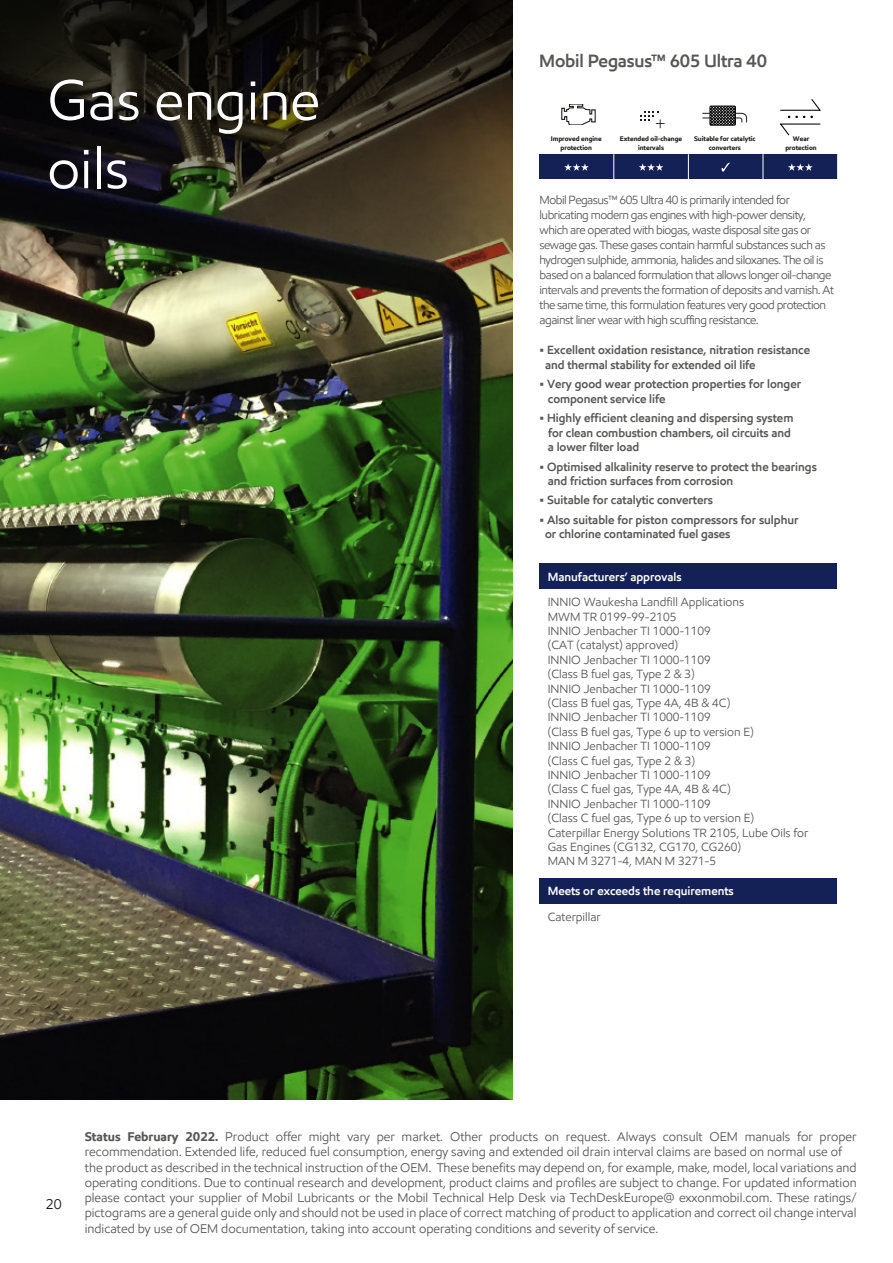
<style>
.page{position:relative;width:893px;height:1263px;background:#fff}
.page>*{position:absolute;margin:0;border:0;box-sizing:border-box;transform-origin:0 0}
.t1{font:57px/68.4px "E Mprint";color:#fff}
.t2{font:600 18px "E Mprint";letter-spacing:-.01em;color:#575756}
.t3{font:14.25px "E Mprint";color:#1d1d1b}
.t4{font:12.75px/15.3px "E Mprint";color:#575756}
.t5{font:12px/14.4px "E Mprint";color:#575756}
.t6{font:12px/15px "E Mprint";letter-spacing:-.025em;color:#575756}
.t7{font:600 12px/14.4px "E Mprint";color:#575756}
.t8{font:600 12px "E Mprint";color:#fff}
.t9{font:700 6.75px "E Mprint";color:#1d1d1b}
.s1{font-weight:700}
</style>
<div class="page">
<img style="left:0;top:0;width:512px;height:1099px">
<div style="left:539px;top:154px;width:75px;height:25px;background:#142157"></div>
<div style="left:614px;top:154px;width:74px;height:25px;background:#142157"></div>
<div style="left:688px;top:154px;width:75px;height:25px;background:#142157"></div>
<div style="left:763px;top:154px;width:74px;height:25px;background:#142157"></div>
<svg style="left:613px;top:154px;width:1px;height:25px"></svg>
<svg style="left:688px;top:154px;width:1px;height:25px"></svg>
<svg style="left:762px;top:154px;width:1px;height:25px"></svg>
<svg style="left:837px;top:154px;width:1px;height:25px"></svg>
<svg style="left:640px;top:111px;width:24px;height:17px"></svg>
<svg style="left:779px;top:99px;width:42px;height:37px"></svg>
<svg style="left:564px;top:163px;width:25px;height:8px"></svg>
<svg style="left:639px;top:163px;width:24px;height:8px"></svg>
<svg style="left:788px;top:163px;width:24px;height:8px"></svg>
<svg style="left:562px;top:104px;width:33px;height:21px"></svg>
<div style="left:709px;top:106px;width:27px;height:20px;border:1px solid #1d1d1b"></div>
<svg style="left:702px;top:106px;width:45px;height:19px"></svg>
<svg style="left:721px;top:163px;width:9px;height:9px"></svg>
<div style="left:539px;top:563px;width:298px;height:26px;background:#142157"></div>
<div style="left:539px;top:878px;width:298px;height:25px;background:#142157"></div>
<p class="t1" style="left:47px;top:66px;width:274px">Gas engine oils</p>
<h4 class="t2" style="left:539px;top:50px;width:229px">Mobil Pegasus™ 605 Ultra 40</h4>
<p class="t9" style="left:551px;top:135px;width:53px">Improved engine</p>
<p class="t9" style="left:620px;top:135px;width:64px">Extended oil-change</p>
<p class="t9" style="left:694px;top:135px;width:63px">Suitable for catalytic</p>
<p class="t9" style="left:793px;top:135px;width:18px">Wear</p>
<p class="t9" style="left:560px;top:144px;width:33px">protection</p>
<p class="t9" style="left:638px;top:144px;width:27px">intervals</p>
<p class="t9" style="left:709px;top:144px;width:34px">converters</p>
<p class="t9" style="left:785px;top:144px;width:33px">protection</p>
<p class="t6" style="left:539px;top:192px;width:296px">Mobil Pegasus™ 605 Ultra 40 is primarily intended for lubricating modern gas engines with high-power density, which are operated with biogas, waste disposal site gas or sewage gas. These gases contain harmful substances such as hydrogen sulphide, ammonia, halides and siloxanes. The oil is based on a balanced formulation that allows longer oil-change intervals and prevents the formation of deposits and varnish. At the same time, this formulation features very good protection against liner wear with high scuffing resistance.</p>
<p class="t7" style="left:545px;top:343px;width:266px;text-indent:-6px">• Excellent oxidation resistance, nitration resistance and thermal stability for extended oil life</p>
<p class="t7" style="left:548px;top:377px;width:255px;text-indent:-8px">• Very good wear protection properties for longer component service life</p>
<p class="t7" style="left:548px;top:411px;width:247px;text-indent:-8px">• Highly efficient cleaning and dispersing system for clean combustion chambers, oil circuits and a lower filter load</p>
<p class="t7" style="left:548px;top:459px;width:270px;text-indent:-8px">• Optimised alkalinity reserve to protect the bearings and friction surfaces from corrosion</p>
<p class="t7" style="left:539px;top:493px;width:175px">• Suitable for catalytic converters</p>
<p class="t7" style="left:545px;top:512px;width:255px;text-indent:-6px">• Also suitable for piston compressors for sulphur or chlorine contaminated fuel gases</p>
<p class="t8" style="left:548px;top:569px;width:135px">Manufacturers’ approvals</p>
<p class="t5" style="left:548px;top:595px;width:262px">INNIO Waukesha Landfill Applications<br>MWM TR 0199-99-2105<br>INNIO Jenbacher TI 1000-1109<br>(CAT (catalyst) approved)<br>INNIO Jenbacher TI 1000-1109<br>(Class B fuel gas, Type 2 &amp; 3)<br>INNIO Jenbacher TI 1000-1109<br>(Class B fuel gas, Type 4A, 4B &amp; 4C)<br>INNIO Jenbacher TI 1000-1109<br>(Class B fuel gas, Type 6 up to version E)<br>INNIO Jenbacher TI 1000-1109<br>(Class C fuel gas, Type 2 &amp; 3)<br>INNIO Jenbacher TI 1000-1109<br>(Class C fuel gas, Type 4A, 4B &amp; 4C)<br>INNIO Jenbacher TI 1000-1109<br>(Class C fuel gas, Type 6 up to version E)<br>Caterpillar Energy Solutions TR 2105, Lube Oils for<br>Gas Engines (CG132, CG170, CG260)<br>MAN M 3271-4, MAN M 3271-5</p>
<p class="t8" style="left:548px;top:884px;width:188px">Meets or exceeds the requirements</p>
<p class="t5" style="left:548px;top:909px;width:54px">Caterpillar</p>
<p class="t3" style="left:46px;top:1195px;width:17px">20</p>
<p class="t4" style="left:85px;top:1129px;width:773px"><span class="s1">Status February 2022.</span> Product offer might vary per market. Other products on request. Always consult OEM manuals for proper recommendation. Extended life, reduced fuel consumption, energy saving and extended oil drain interval claims are based on normal use of the product as described in the technical instruction of the OEM. These benefits may depend on, for example, make, model, local variations and operating conditions. Due to continual research and development, product claims and profiles are subject to change. For updated information please contact your supplier of Mobil Lubricants or the Mobil Technical Help Desk via TechDeskEurope@ exxonmobil.com. These ratings/</p>
<p class="t4" style="left:85px;top:1205px;width:773px">pictograms are a general guide only and should not be used in place of correct matching of product to application and correct oil change interval indicated by use of OEM documentation, taking into account operating conditions and severity of service.</p>
</div>
